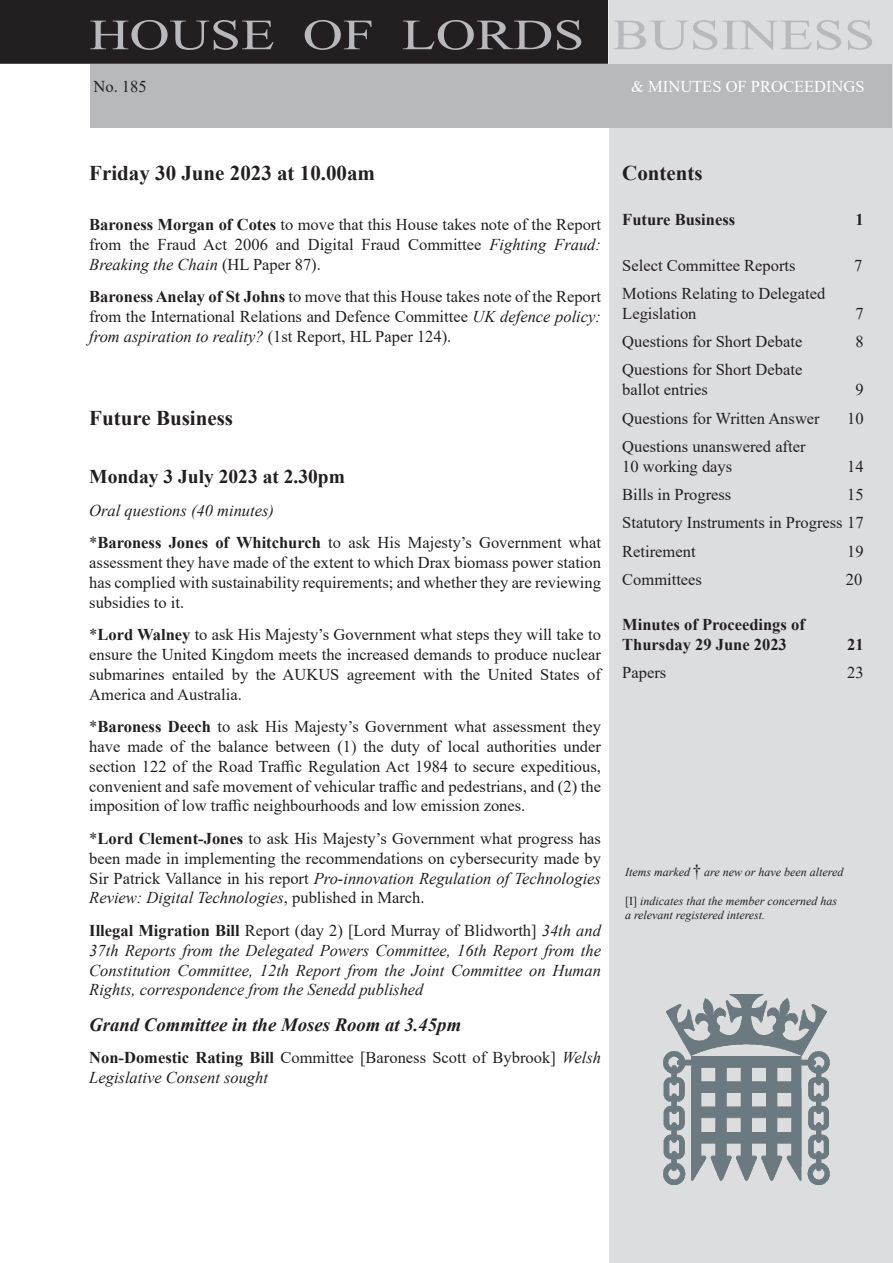
<style>
.page{position:relative;width:893px;height:1263px;background:#fff}
.page>*{position:absolute;margin:0;border:0;box-sizing:border-box;transform-origin:0 0}
.t1{font:43.2px "Times New Roman";color:#b8b9bc;scale:1.29 1}
.OPDate{font:700 21px "Times New Roman";color:#231f20}
.ContentsHeadingBoldR{font:700 21px "Times New Roman";color:#231f20}
.FBDate{font:700 19.5px "Times New Roman";color:#231f20}
.GCDate{font:italic 700 18.75px "Times New Roman";color:#231f20}
.OrderPaperEntryDispl{font:16.5px/19.8px "Times New Roman";color:#231f20;text-align:justify}
.OrderPaperEntryDispl-2{font:italic 16.5px/19.8px "Times New Roman";color:#231f20;text-align:justify}
.t2{font:700 16.5px/19.8px "Times New Roman";color:#231f20}
.t3{font:16.5px "Times New Roman";color:#fff}
.t4{font:italic 12px/14.4px "Times New Roman";color:#231f20}
.s1{font-weight:700}
.s2{font-style:italic}
.s3{font-weight:700;font-style:normal}
.s4{font-style:normal}
.s5{font-style:normal;font-size:16.5px}
</style>
<div class="page">
<div style="left:1px;top:1px;width:606px;height:62px;background:#231f20"></div>
<div style="left:0;top:0;width:608px;height:64px;border:2px solid #231f20"></div>
<div style="left:609px;top:1px;width:283px;height:1262px;background:#dcdddf"></div>
<div style="left:90px;top:65px;width:801px;height:63px;background:#b8b9bc"></div>
<img style="left:664px;top:994px;width:166px;height:190px">
<h1 class="t1" style="left:89px;top:4px;width:611px">HOUSE OF LORDS BUSINESS</h1>
<p class="OrderPaperEntryDispl" style="left:94px;top:76px;width:55px">No. 185</p>
<p class="t3" style="left:631px;top:75px;width:235px">&amp; MINUTES OF PROCEEDINGS</p>
<p class="OPDate" style="left:89px;top:158px;width:287px">Friday 30 June 2023 at 10.00am</p>
<p class="OrderPaperEntryDispl" style="left:89px;top:214px;width:513px"><span class="s1">Baroness Morgan of Cotes</span> to move that this House takes note of the Report from the Fraud Act 2006 and Digital Fraud Committee <span class="s2">Fighting Fraud:<br>Breaking the Chain</span> (HL Paper 87).</p>
<p class="OrderPaperEntryDispl" style="left:89px;top:286px;width:513px"><span class="s1">Baroness Anelay of St Johns</span> to move that this House takes note of the Report from the International Relations and Defence Committee <span class="s2">UK defence policy: from aspiration to reality?</span> (1st Report, HL Paper 124).</p>
<p class="ContentsHeadingBoldR" style="left:89px;top:403px;width:145px">Future Business</p>
<p class="FBDate" style="left:89px;top:462px;width:257px">Monday 3 July 2023 at 2.30pm</p>
<p class="OrderPaperEntryDispl-2" style="left:89px;top:500px;width:186px">Oral questions (40 minutes)</p>
<p class="OrderPaperEntryDispl" style="left:89px;top:532px;width:513px">*<span class="s1">Baroness Jones of Whitchurch</span> to ask His Majesty’s Government what assessment they have made of the extent to which Drax biomass power station has complied with sustainability requirements; and whether they are reviewing subsidies to it.</p>
<p class="OrderPaperEntryDispl" style="left:89px;top:624px;width:513px">*<span class="s1">Lord Walney</span> to ask His Majesty’s Government what steps they will take to ensure the United Kingdom meets the increased demands to produce nuclear submarines entailed by the AUKUS agreement with the United States of America and Australia.</p>
<p class="OrderPaperEntryDispl" style="left:89px;top:716px;width:513px">*<span class="s1">Baroness Deech</span> to ask His Majesty’s Government what assessment they have made of the balance between (1) the duty of local authorities under section 122 of the Road Traffic Regulation Act 1984 to secure expeditious, convenient and safe movement of vehicular traffic and pedestrians, and (2) the imposition of low traffic neighbourhoods and low emission zones.</p>
<p class="OrderPaperEntryDispl" style="left:89px;top:828px;width:513px">*<span class="s1">Lord Clement-Jones</span> to ask His Majesty’s Government what progress has been made in implementing the recommendations on cybersecurity made by Sir Patrick Vallance in his report <span class="s2">Pro-innovation Regulation of Technologies Review: Digital Technologies</span>, published in March.</p>
<p class="OrderPaperEntryDispl-2" style="left:89px;top:920px;width:513px"><span class="s3">Illegal Migration Bill</span> <span class="s4">Report (day 2) [Lord Murray of Blidworth]</span> 34th and 37th Reports from the Delegated Powers Committee, 16th Report from the Constitution Committee, 12th Report from the Joint Committee on Human Rights, correspondence from the Senedd published</p>
<p class="GCDate" style="left:89px;top:1011px;width:373px">Grand Committee in the Moses Room at 3.45pm</p>
<p class="OrderPaperEntryDispl" style="left:89px;top:1047px;width:513px"><span class="s1">Non-Domestic Rating Bill</span> Committee [Baroness Scott of Bybrook] <span class="s2">Welsh<br>Legislative Consent sought</span></p>
<p class="OPDate" style="left:622px;top:158px;width:82px">Contents</p>
<p class="t2" style="left:622px;top:209px;width:114px">Future Business</p>
<p class="t2" style="left:855px;top:209px;width:10px">1</p>
<p class="OrderPaperEntryDispl" style="left:622px;top:255px;width:175px">Select Committee Reports</p>
<p class="OrderPaperEntryDispl" style="left:854px;top:255px;width:10px">7</p>
<p class="OrderPaperEntryDispl" style="left:622px;top:283px;width:205px">Motions Relating to Delegated<br>Legislation</p>
<p class="OrderPaperEntryDispl" style="left:855px;top:303px;width:10px">7</p>
<p class="OrderPaperEntryDispl" style="left:622px;top:331px;width:182px">Questions for Short Debate</p>
<p class="OrderPaperEntryDispl" style="left:855px;top:331px;width:10px">8</p>
<p class="OrderPaperEntryDispl" style="left:622px;top:359px;width:182px">Questions for Short Debate ballot entries</p>
<p class="OrderPaperEntryDispl" style="left:855px;top:379px;width:10px">9</p>
<p class="OrderPaperEntryDispl" style="left:622px;top:408px;width:199px">Questions for Written Answer</p>
<p class="OrderPaperEntryDispl" style="left:847px;top:408px;width:18px">10</p>
<p class="OrderPaperEntryDispl" style="left:622px;top:436px;width:185px">Questions unanswered after<br>10 working days</p>
<p class="OrderPaperEntryDispl" style="left:847px;top:456px;width:18px">14</p>
<p class="OrderPaperEntryDispl" style="left:622px;top:484px;width:111px">Bills in Progress</p>
<p class="OrderPaperEntryDispl" style="left:847px;top:484px;width:18px">15</p>
<p class="OrderPaperEntryDispl" style="left:622px;top:512px;width:243px">Statutory Instruments in Progress 17</p>
<p class="OrderPaperEntryDispl" style="left:622px;top:541px;width:75px">Retirement</p>
<p class="OrderPaperEntryDispl" style="left:847px;top:541px;width:18px">19</p>
<p class="OrderPaperEntryDispl" style="left:622px;top:569px;width:81px">Committees</p>
<p class="OrderPaperEntryDispl" style="left:846px;top:569px;width:18px">20</p>
<p class="t2" style="left:622px;top:614px;width:184px">Minutes of Proceedings of<br>Thursday 29 June 2023</p>
<p class="t2" style="left:847px;top:634px;width:18px">21</p>
<p class="OrderPaperEntryDispl" style="left:622px;top:662px;width:45px">Papers</p>
<p class="OrderPaperEntryDispl" style="left:847px;top:662px;width:18px">23</p>
<p class="t4" style="left:625px;top:864px;width:220px">Items marked <span class="s5">†</span> are new or have been altered</p>
<p class="t4" style="left:625px;top:893px;width:213px"><span class="s4">[I]</span> indicates that the member concerned has a relevant registered interest.</p>
</div>
